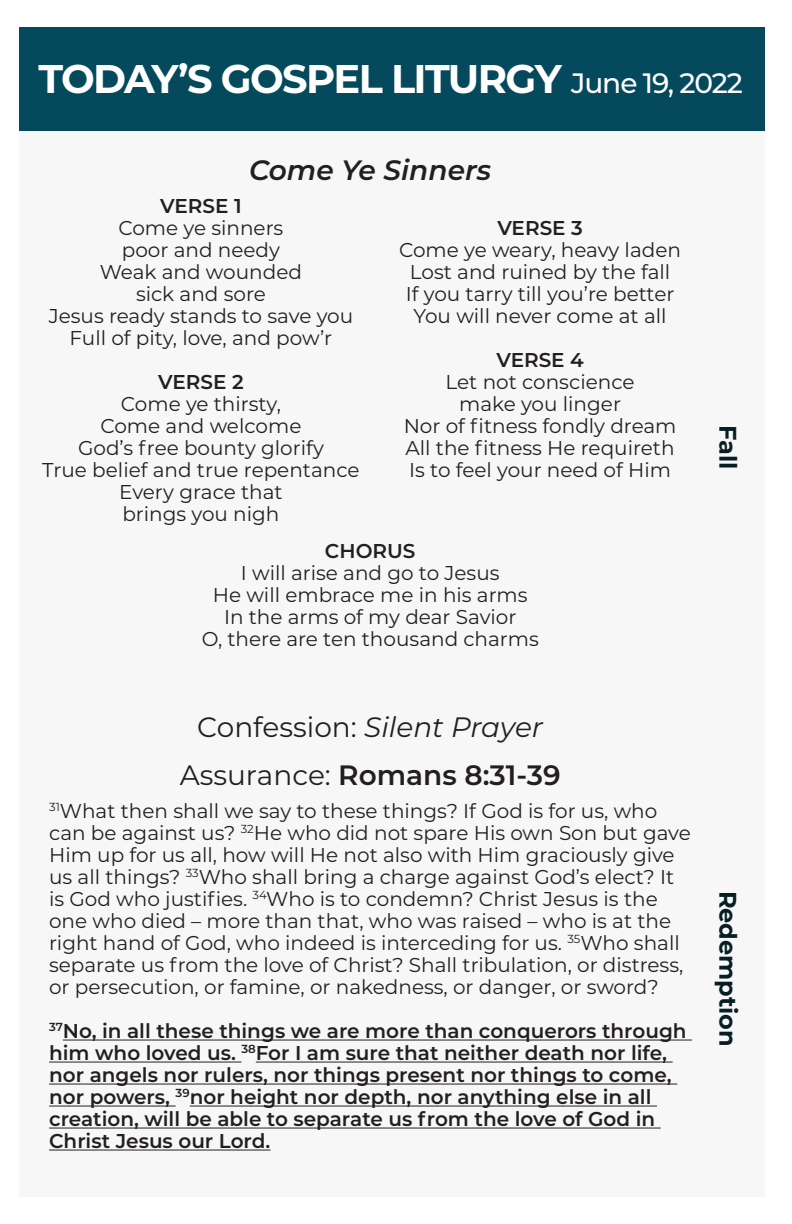
<style>
.page{position:relative;width:792px;height:1224px;background:#fff}
.page>*{position:absolute;margin:0;border:0;box-sizing:border-box;transform-origin:0 0}
.t1{font:700 40px "Montserrat";letter-spacing:-.04em;color:#fff}
.t2{font:italic 28px "Montserrat";color:#231f20}
.t3{font:600 28px "Montserrat";color:#231f20}
.t4{font:italic 600 28px "Montserrat";color:#231f20}
.t5{font:500 28px "Montserrat";letter-spacing:-.04em;color:#fff}
.t6{font:700 24px "Montserrat";color:#071f22}
.t7{font:20px/22px "Montserrat";color:#231f20}
.t8{font:600 20px/22px "Montserrat";color:#231f20}
.s1{font-style:normal}
.s2{font-weight:400}
</style>
<div class="page">
<div style="left:19px;top:130px;width:746px;height:1067px;background:#f7f7f8"></div>
<div style="left:19px;top:27px;width:746px;height:103px;background:#054a5c"></div>
<hr style="left:63px;top:1040px;width:629px;height:1px;background:#231f20">
<hr style="left:49px;top:1062px;width:192px;height:1px;background:#231f20">
<hr style="left:256px;top:1062px;width:417px;height:1px;background:#231f20">
<hr style="left:49px;top:1084px;width:628px;height:1px;background:#231f20">
<hr style="left:49px;top:1106px;width:127px;height:1px;background:#231f20">
<hr style="left:190px;top:1106px;width:467px;height:1px;background:#231f20">
<hr style="left:49px;top:1128px;width:612px;height:1px;background:#231f20">
<hr style="left:49px;top:1150px;width:221px;height:1px;background:#231f20">
<p class="t1" style="left:38px;top:50px;width:525px">TODAY’S GOSPEL LITURGY</p>
<p class="t5" style="left:571px;top:64px;width:173px">June 19, 2022</p>
<p class="t4" style="left:249px;top:150px;width:244px">Come Ye Sinners</p>
<p class="t8" style="left:160px;top:195px;width:83px">VERSE 1</p>
<p class="t7" style="left:118px;top:217px;width:166px">Come ye sinners</p>
<p class="t7" style="left:122px;top:239px;width:160px">poor and needy</p>
<p class="t7" style="left:100px;top:261px;width:204px">Weak and wounded</p>
<p class="t7" style="left:136px;top:283px;width:131px">sick and sore</p>
<p class="t7" style="left:49px;top:305px;width:306px">Jesus ready stands to save you</p>
<p class="t7" style="left:70px;top:327px;width:264px">Full of pity, love, and pow’r</p>
<p class="t8" style="left:158px;top:371px;width:87px">VERSE 2</p>
<p class="t7" style="left:121px;top:393px;width:161px">Come ye thirsty,</p>
<p class="t7" style="left:100px;top:415px;width:202px">Come and welcome</p>
<p class="t7" style="left:78px;top:437px;width:247px">God’s free bounty glorify</p>
<p class="t7" style="left:42px;top:459px;width:319px">True belief and true repentance</p>
<p class="t7" style="left:119px;top:481px;width:165px">Every grace that</p>
<p class="t7" style="left:122px;top:503px;width:159px">brings you nigh</p>
<p class="t8" style="left:497px;top:217px;width:87px">VERSE 3</p>
<p class="t7" style="left:399px;top:239px;width:283px">Come ye weary, heavy laden</p>
<p class="t7" style="left:410px;top:261px;width:262px">Lost and ruined by the fall</p>
<p class="t7" style="left:406px;top:283px;width:270px">If you tarry till you’re better</p>
<p class="t7" style="left:414px;top:305px;width:254px">You will never come at all</p>
<p class="t8" style="left:496px;top:349px;width:89px">VERSE 4</p>
<p class="t7" style="left:446px;top:371px;width:190px">Let not conscience</p>
<p class="t7" style="left:459px;top:393px;width:163px">make you linger</p>
<p class="t7" style="left:404px;top:415px;width:274px">Nor of fitness fondly dream</p>
<p class="t7" style="left:406px;top:437px;width:271px">All the fitness He requireth</p>
<p class="t7" style="left:409px;top:459px;width:263px">Is to feel your need of Him</p>
<p class="t8" style="left:325px;top:539px;width:92px">CHORUS</p>
<p class="t7" style="left:241px;top:561px;width:260px">I will arise and go to Jesus</p>
<p class="t7" style="left:213px;top:583px;width:316px">He will embrace me in his arms</p>
<p class="t7" style="left:224px;top:605px;width:294px">In the arms of my dear Savior</p>
<p class="t7" style="left:202px;top:627px;width:339px">O, there are ten thousand charms</p>
<p class="t6" style="left:745px;top:425px;width:46px;rotate:90deg">Fall</p>
<p class="t2" style="left:197px;top:708px;width:347px"><span class="s1">Confession:</span> Silent Prayer</p>
<p class="t3" style="left:180px;top:755px;width:382px"><span class="s2">Assurance:</span> Romans 8:31-39</p>
<p class="t7" style="left:49px;top:799px;width:643px"><sup>31</sup>What then shall we say to these things? If God is for us, who can be against us? <sup>32</sup>He who did not spare His own Son but gave Him up for us all, how will He not also with Him graciously give us all things? <sup>33</sup>Who shall bring a charge against God’s elect? It is God who justifies. <sup>34</sup>Who is to condemn? Christ Jesus is the one who died – more than that, who was raised – who is at the right hand of God, who indeed is interceding for us. <sup>35</sup>Who shall separate us from the love of Christ? Shall tribulation, or distress, or persecution, or famine, or nakedness, or danger, or sword?</p>
<p class="t8" style="left:49px;top:1019px;width:639px"><sup>37</sup>No, in all these things we are more than conquerors through him who loved us. <sup>38</sup>For I am sure that neither death nor life, nor angels nor rulers, nor things present nor things to come, nor powers, <sup>39</sup>nor height nor depth, nor anything else in all creation, will be able to separate us from the love of God in Christ Jesus our Lord.</p>
<p class="t6" style="left:745px;top:891px;width:158px;rotate:90deg">Redemption</p>
</div>
